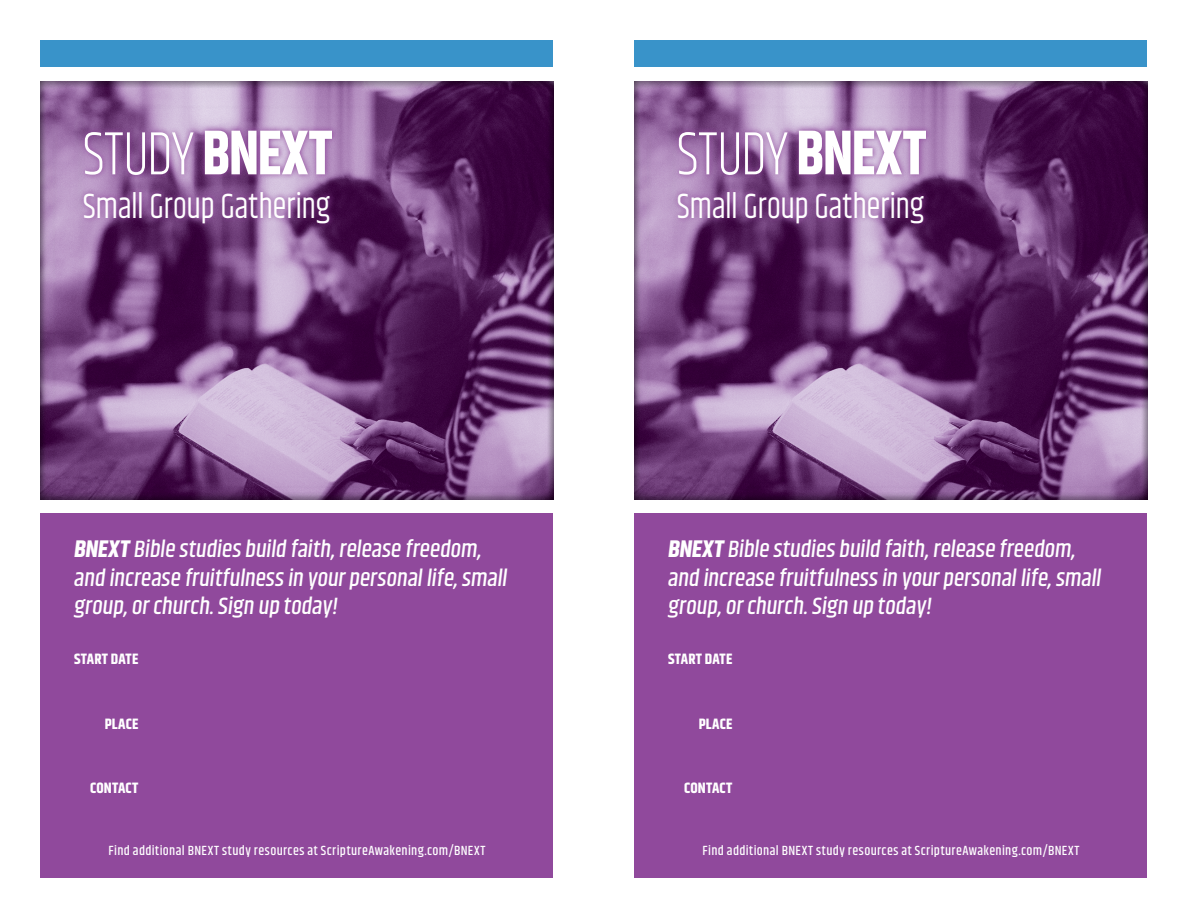
<style>
.page{position:relative;width:1188px;height:918px;background:#fff}
.page>*{position:absolute;margin:0;border:0;box-sizing:border-box;transform-origin:0 0}
.t1{font:300 63px "Khand";letter-spacing:-.01em;color:#fff;scale:.9 1}
.t2{font:36px "Khand";letter-spacing:-.015em;color:#fff;scale:.9 1}
.t3{font:500 24px/28.5px "Khand";color:#fff}
.t4{font:700 15px "Khand";letter-spacing:.01em;color:#fff}
.t5{font:500 13.5px "Khand";letter-spacing:.03em;color:#fff}
.s1{font-weight:700}
</style>
<div class="page">
<div style="left:622px;top:71px;width:540px;height:431px;background:#000;opacity:.75"></div>
<div style="left:28px;top:71px;width:540px;height:431px;background:#000;opacity:.75"></div>
<div style="left:40px;top:40px;width:514px;height:28px;background:#3993c9"></div>
<div style="left:634px;top:40px;width:514px;height:28px;background:#3993c9"></div>
<div style="left:40px;top:513px;width:514px;height:365px;background:#90499c"></div>
<div style="left:634px;top:513px;width:514px;height:365px;background:#90499c"></div>
<svg style="left:78px;top:124px;width:260px;height:105px;background:#90609b"></svg>
<svg style="left:672px;top:124px;width:260px;height:105px;background:#90609b"></svg>
<h1 class="t1" style="left:83px;top:116px;width:278px">STUDY <span class="s1">BNEXT</span></h1>
<h2 class="t2" style="left:83px;top:184px;width:276px">Small Group Gathering</h2>
<h1 class="t1" style="left:677px;top:116px;width:278px">STUDY <span class="s1">BNEXT</span></h1>
<h2 class="t2" style="left:677px;top:184px;width:276px">Small Group Gathering</h2>
<p class="t3" style="left:74px;top:537px;width:439px"><span class="s1">BNEXT</span> Bible studies build faith,release freedom, and increase fruitfulness in yourpersonallife,small group,orchurch.Sign up today!</p>
<p class="t3" style="left:668px;top:537px;width:439px"><span class="s1">BNEXT</span> Bible studies build faith,release freedom, and increase fruitfulness in yourpersonallife,small group,orchurch.Sign up today!</p>
<p class="t4" style="left:74px;top:648px;width:66px">START DATE</p>
<p class="t4" style="left:668px;top:648px;width:66px">START DATE</p>
<p class="t4" style="left:105px;top:713px;width:35px">PLACE</p>
<p class="t4" style="left:90px;top:778px;width:50px">CONTACT</p>
<p class="t4" style="left:699px;top:713px;width:35px">PLACE</p>
<p class="t4" style="left:684px;top:778px;width:50px">CONTACT</p>
<p class="t5" style="left:109px;top:842px;width:378px">Find additional BNEXT study resources at ScriptureAwakening.com/BNEXT</p>
<p class="t5" style="left:703px;top:842px;width:378px">Find additional BNEXT study resources at ScriptureAwakening.com/BNEXT</p>
</div>
